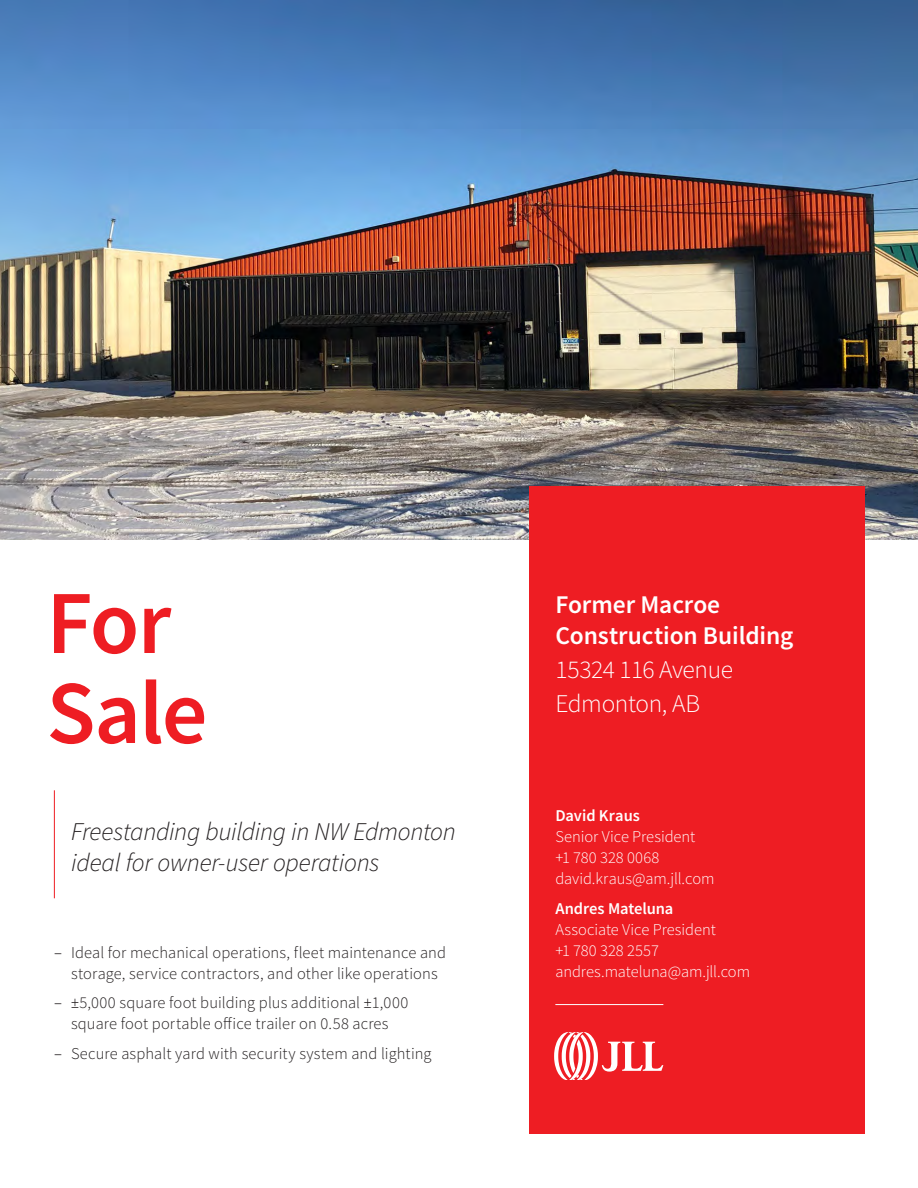
<style>
.page{position:relative;width:918px;height:1188px;background:#fff}
.page>*{position:absolute;margin:0;border:0;box-sizing:border-box;transform-origin:0 0}
.Disclaimer{font:90px "Source Sans Variable";letter-spacing:.01em;color:#ee1d23}
.Sub_Head_-_Red{font:italic 25.5px/30.6px "Source Sans Variable";letter-spacing:-.005em;color:#231f20}
.Property_Header{font:25.5px/30.6px "Source Sans Variable";letter-spacing:.015em;color:#fff}
.Property_Header-2{font:25.5px "Source Sans Variable";letter-spacing:-.01em;color:#fff}
.t1{font:16.5px/21px "Source Sans Variable";letter-spacing:.01em;color:#231f20;text-align:center}
.Property_-_Body_Text{font:16.5px/21px "Source Sans Variable";letter-spacing:.005em;color:#fff}
.s1{font-family:"Source Sans Pro";font-weight:300}
</style>
<div class="page">
<img style="left:0;top:0;width:918px;height:540px">
<div style="left:529px;top:486px;width:335px;height:648px;background:#ee1d23"></div>
<svg style="left:554px;top:1032px;width:109px;height:48px"></svg>
<hr style="left:555px;top:1004px;width:108px;height:1px;background:#fff">
<hr style="left:54px;top:790px;width:1px;height:108px;background:#ee1d23">
<p class="Disclaimer" style="left:47px;top:569px;width:120px">For</p>
<p class="Disclaimer" style="left:47px;top:659px;width:160px">Sale</p>
<p class="Sub_Head_-_Red" style="left:71px;top:817px;width:386px">Freestanding building in NW Edmonton ideal for owner-user operations</p>
<p class="t1" style="left:54px;top:942px;width:394px"><span class="s1">–</span> Ideal for mechanical operations, fleet maintenance and storage, service contractors, and other like operations</p>
<p class="t1" style="left:54px;top:993px;width:356px"><span class="s1">– ±</span>5,000 square foot building plus additional <span class="s1">±</span>1,000 square foot portable office trailer on 0.58 acres</p>
<p class="t1" style="left:54px;top:1043px;width:379px"><span class="s1">–</span> Secure asphalt yard with security system and lighting</p>
<p class="Property_Header" style="left:555px;top:590px;width:239px">Former Macroe<br>Construction Building</p>
<p class="Property_Header-2" style="left:555px;top:654px;width:179px">15324 116 Avenue</p>
<p class="Property_Header-2" style="left:555px;top:688px;width:146px">Edmonton, AB</p>
<p class="Property_-_Body_Text" style="left:555px;top:805px;width:141px">David Kraus<br>Senior Vice President</p>
<p class="Property_-_Body_Text" style="left:555px;top:847px;width:106px">+1 780 328 0068</p>
<p class="Property_-_Body_Text" style="left:555px;top:868px;width:161px">david.kraus@am.jll.com</p>
<p class="Property_-_Body_Text" style="left:555px;top:898px;width:162px">Andres Mateluna<br>Associate Vice President</p>
<p class="Property_-_Body_Text" style="left:555px;top:940px;width:105px">+1 780 328 2557</p>
<p class="Property_-_Body_Text" style="left:555px;top:961px;width:196px">andres.mateluna@am.jll.com</p>
</div>
